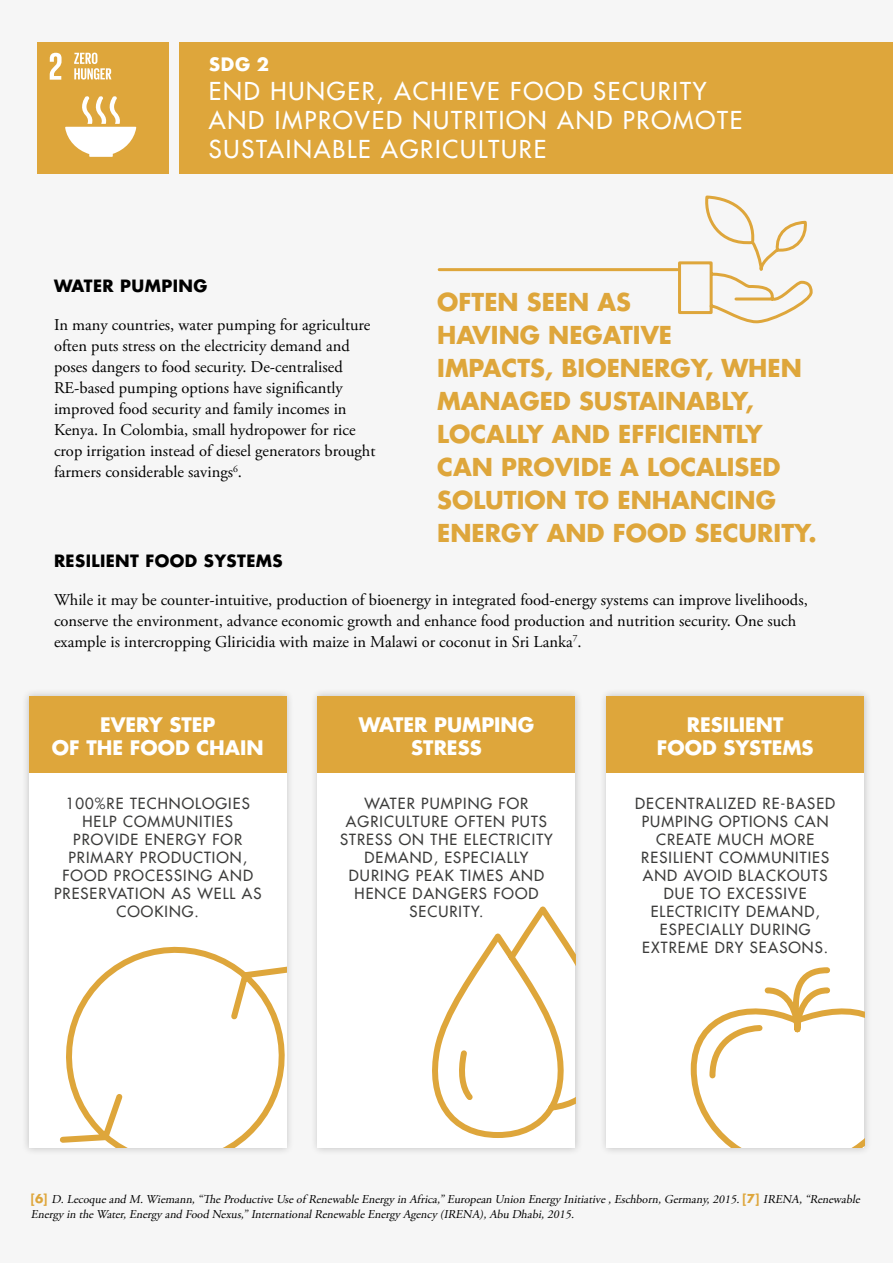
<style>
.page{position:relative;width:893px;height:1263px;background:#f6f6f6}
.page>*{position:absolute;margin:0;border:0;box-sizing:border-box;transform-origin:0 0}
.t1{font:700 24px/33px "Futura LT";color:#dea63b}
.t2{font:24px/28.8px "Futura LT";letter-spacing:.075em;color:#fff}
.t3{font:700 19.5px/23.4px "Futura LT";color:#fff;text-align:center}
.t4{font:700 18px "Futura";color:#fff}
.t5{font:16.5px/21px "Adobe Garamond Pro";color:#000}
.t6{font:700 16.5px "Futura LT";letter-spacing:.025em;color:#000}
.t7{font:15px/18px "Futura LT";letter-spacing:.07em;color:#3c3c3b;text-align:center}
.t8{font:italic 12px/15px "Adobe Garamond Pro";letter-spacing:-.01em;color:#000}
.s1{font-family:"Futura LT";font-weight:700;font-style:normal;color:#dea63b}
</style>
<div class="page">
<div style="left:180px;top:42px;width:713px;height:132px;background:#dea63b"></div>
<div style="left:37px;top:42px;width:132px;height:132px;background:#dea63b"></div>
<svg style="left:50px;top:53px;width:12px;height:27px"></svg>
<svg style="left:65px;top:96px;width:71px;height:61px"></svg>
<svg style="left:74px;top:53px;width:37px;height:27px"></svg>
<hr style="left:439px;top:268px;width:239px;height:3px;background:#dea63b">
<svg style="left:676px;top:195px;width:137px;height:129px"></svg>
<div style="left:598px;top:688px;width:274px;height:467px;background:#ececec"></div>
<div style="left:606px;top:696px;width:258px;height:452px;background:#fff"></div>
<svg style="left:690px;top:967px;width:174px;height:181px"></svg>
<div style="left:606px;top:696px;width:258px;height:77px;background:#dea63b"></div>
<div style="left:309px;top:688px;width:274px;height:467px;background:#000;opacity:.2"></div>
<div style="left:318px;top:696px;width:257px;height:452px;background:#fff"></div>
<svg style="left:432px;top:906px;width:143px;height:232px"></svg>
<div style="left:318px;top:696px;width:257px;height:77px;background:#dea63b"></div>
<div style="left:21px;top:688px;width:273px;height:467px;background:#000;opacity:.2"></div>
<div style="left:29px;top:696px;width:258px;height:452px;background:#fff"></div>
<svg style="left:60px;top:946px;width:227px;height:202px"></svg>
<div style="left:29px;top:696px;width:258px;height:77px;background:#dea63b"></div>
<p class="t4" style="left:209px;top:51px;width:61px">SDG 2</p>
<h1 class="t2" style="left:209px;top:76px;width:535px">END HUNGER, ACHIEVE FOOD SECURITY<br>AND IMPROVED NUTRITION AND PROMOTE<br>SUSTAINABLE AGRICULTURE</h1>
<p class="t6" style="left:54px;top:275px;width:155px">WATER PUMPING</p>
<p class="t5" style="left:54px;top:315px;width:323px">In many countries, water pumping for agriculture often puts stress on the electricity demand and poses dangers to food security. De-centralised RE-based pumping options have significantly improved food security and family incomes in Kenya. In Colombia, small hydropower for rice crop irrigation instead of diesel generators brought farmers considerable savings<sup>6</sup>.</p>
<h1 class="t1" style="left:437px;top:285px;width:381px">OFTEN SEEN AS<br>HAVING NEGATIVE<br>IMPACTS, BIOENERGY, WHEN<br>MANAGED SUSTAINABLY,<br>LOCALLY AND EFFICIENTLY<br>CAN PROVIDE A LOCALISED<br>SOLUTION TO ENHANCING<br>ENERGY AND FOOD SECURITY.</h1>
<p class="t6" style="left:54px;top:549px;width:230px">RESILIENT FOOD SYSTEMS</p>
<p class="t5" style="left:54px;top:589px;width:755px">While it may be counter-intuitive, production of bioenergy in integrated food-energy systems can improve livelihoods, conserve the environment, advance economic growth and enhance food production and nutrition security. One such example is intercropping Gliricidia with maize in Malawi or coconut in Sri Lanka<sup>7</sup>.</p>
<p class="t3" style="left:52px;top:713px;width:213px">EVERY STEP<br>OF THE FOOD CHAIN</p>
<p class="t7" style="left:54px;top:794px;width:209px">100%RE TECHNOLOGIES<br>HELP COMMUNITIES<br>PROVIDE ENERGY FOR<br>PRIMARY PRODUCTION,<br>FOOD PROCESSING AND<br>PRESERVATION AS WELL AS<br>COOKING.</p>
<p class="t3" style="left:359px;top:713px;width:177px">WATER PUMPING<br>STRESS</p>
<p class="t7" style="left:340px;top:794px;width:214px">WATER PUMPING FOR<br>AGRICULTURE OFTEN PUTS<br>STRESS ON THE ELECTRICITY<br>DEMAND, ESPECIALLY<br>DURING PEAK TIMES AND<br>HENCE DANGERS FOOD<br>SECURITY.</p>
<p class="t3" style="left:657px;top:713px;width:158px">RESILIENT<br>FOOD SYSTEMS</p>
<p class="t7" style="left:635px;top:794px;width:201px">DECENTRALIZED RE-BASED<br>PUMPING OPTIONS CAN<br>CREATE MUCH MORE<br>RESILIENT COMMUNITIES<br>AND AVOID BLACKOUTS<br>DUE TO EXCESSIVE<br>ELECTRICITY DEMAND,<br>ESPECIALLY DURING<br>EXTREME DRY SEASONS.</p>
<p class="t8" style="left:31px;top:1192px;width:833px"><span class="s1">[ 6 ]</span> D.Lecoqueand M.Wiemann,“TheProductiveUseof RenewableEnergy in Africa,”European Union Energy Initiative,Eschborn,Germany,2015.<span class="s1">[ 7 ]</span> IRENA,“Renewable<br>Energy in theWater,Energy and Food Nexus,”InternationalRenewableEnergy Agency (IRENA),Abu Dhabi,2015.</p>
</div>
